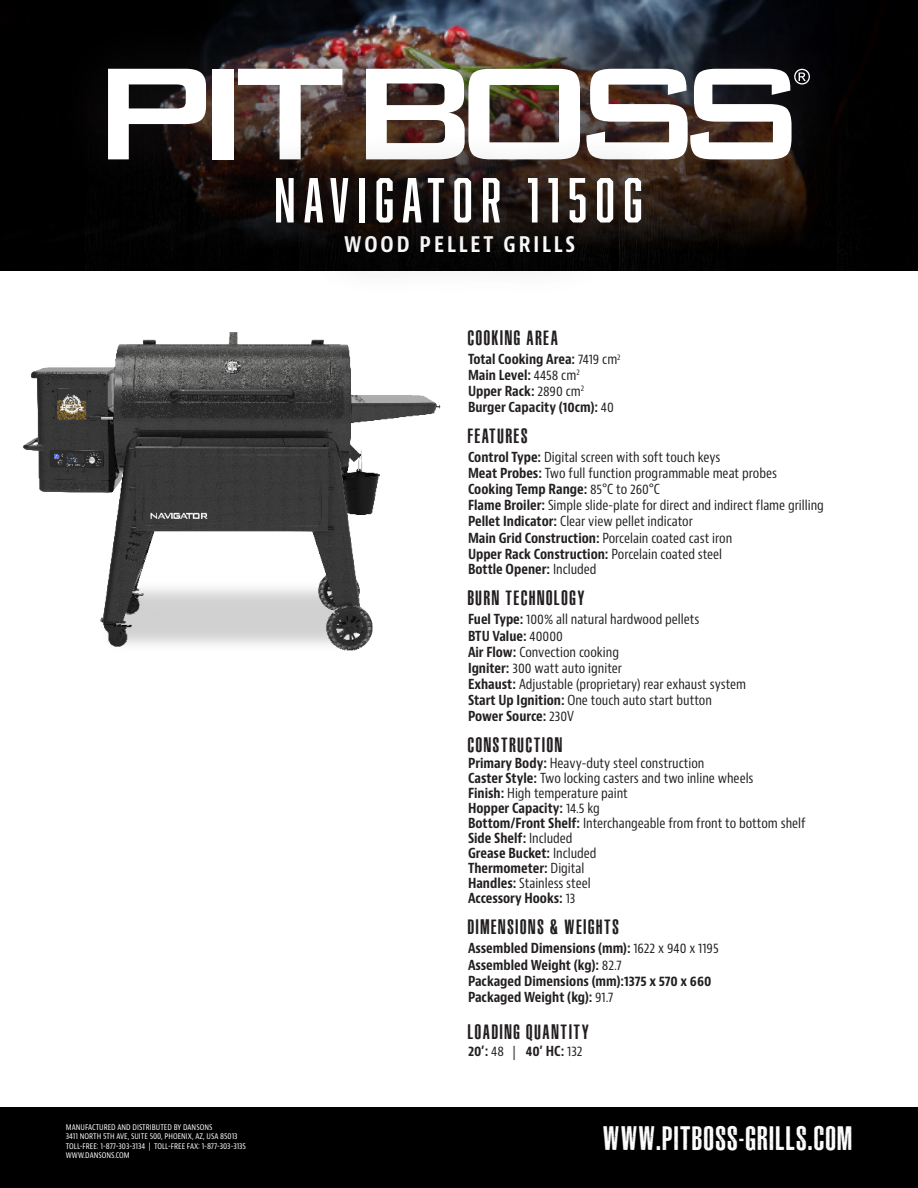
<style>
.page{position:relative;width:918px;height:1188px;background:#fff}
.page>*{position:absolute;margin:0;border:0;box-sizing:border-box;transform-origin:0 0}
.t1{font:58.5px "Abolition";letter-spacing:.14em;color:#fff}
.t2{font:700 31.5px "ASPHALTICGRAINCONDENSED";letter-spacing:.06em;color:#fff}
.LG_heads_centre{font:21px "ASPHALTICCLEAN";letter-spacing:.08em;color:#231f20}
.t3{font:700 condensed 21px "Bernino Sans";letter-spacing:.14em;color:#fff}
.LG_heads_centre-2{font:condensed 13.5px "Bernino Sans";color:#231f20}
.LG_heads_centre-3{font:700 condensed 13.5px/16.2px "Bernino Sans";color:#231f20}
.t4{font:condensed 8.25px/9.3px "Bernino Sans";color:#fff}
.s1{font-weight:400}
.s2{font-weight:700}
.s3{font-family:"ASPHALTICGRAINCONDENSED";font-stretch:normal;color:#4b4c4d}
</style>
<div class="page">
<div style="left:0;top:248px;width:918px;height:23px;background:#000"></div>
<img style="left:0;top:0;width:918px;height:248px">
<div style="left:0;top:1107px;width:918px;height:81px;background:#000"></div>
<div style="left:55px;top:16px;width:800px;height:196px;background:#231f20;opacity:.75"></div>
<svg style="left:108px;top:69px;width:98px;height:90px"></svg>
<div style="left:212px;top:69px;width:21px;height:90px;background:#fff"></div>
<svg style="left:238px;top:69px;width:104px;height:64px"></svg>
<img style="left:366px;top:69px;width:214px;height:64px">
<svg style="left:586px;top:69px;width:224px;height:90px"></svg>
<div style="left:304px;top:192px;width:312px;height:104px;background:#231f20;opacity:.75"></div>
<div style="left:231px;top:133px;width:455px;height:134px;background:#231f20;opacity:.75"></div>
<img style="left:23px;top:332px;width:418px;height:319px">
<p class="t1" style="left:274px;top:166px;width:370px">NAVIGATOR 1150G</p>
<p class="t3" style="left:344px;top:231px;width:233px">WOOD PELLET GRILLS</p>
<p class="LG_heads_centre" style="left:468px;top:324px;width:92px">COOKING AREA</p>
<p class="LG_heads_centre-3" style="left:468px;top:352px;width:154px">Total Cooking Area: <span class="s1">7419 cm</span><sup>2</sup></p>
<p class="LG_heads_centre-3" style="left:468px;top:367px;width:113px">Main Level: <span class="s1">4458 cm</span><sup>2</sup></p>
<p class="LG_heads_centre-3" style="left:468px;top:383px;width:118px">Upper Rack: <span class="s1">2890 cm</span><sup>2</sup></p>
<p class="LG_heads_centre-3" style="left:468px;top:399px;width:147px">Burger Capacity (10cm): <span class="s1">40</span></p>
<p class="LG_heads_centre" style="left:468px;top:422px;width:61px">FEATURES</p>
<p class="LG_heads_centre-2" style="left:468px;top:448px;width:254px"><span class="s2">Control Type:</span> Digital screen with soft touch keys</p>
<p class="LG_heads_centre-2" style="left:468px;top:465px;width:310px"><span class="s2">Meat Probes:</span> Two full function programmable meat probes</p>
<p class="LG_heads_centre-3" style="left:468px;top:481px;width:194px">Cooking Temp Range: <span class="s1">85°C to 260°C</span></p>
<p class="LG_heads_centre-2" style="left:468px;top:497px;width:357px"><span class="s2">Flame Broiler:</span> Simple slide-plate for direct and indirect flame grilling</p>
<p class="LG_heads_centre-2" style="left:468px;top:513px;width:226px"><span class="s2">Pellet Indicator:</span> Clear view pellet indicator</p>
<p class="LG_heads_centre-3" style="left:468px;top:530px;width:266px">Main Grid Construction: <span class="s1">Porcelain coated cast iron<br></span>Upper Rack Construction: <span class="s1">Porcelain coated steel</span></p>
<p class="LG_heads_centre-3" style="left:468px;top:562px;width:130px">Bottle Opener: <span class="s1">Included</span></p>
<p class="LG_heads_centre" style="left:468px;top:585px;width:119px">BURN TECHNOLOGY</p>
<p class="LG_heads_centre-2" style="left:468px;top:611px;width:233px"><span class="s2">Fuel Type:</span> 100% all natural hardwood pellets</p>
<p class="LG_heads_centre-3" style="left:468px;top:628px;width:96px">BTU Value: <span class="s1">40000</span></p>
<p class="LG_heads_centre-2" style="left:468px;top:644px;width:153px"><span class="s2">Air Flow:</span> Convection cooking</p>
<p class="LG_heads_centre-2" style="left:468px;top:660px;width:156px"><span class="s2">Igniter:</span> 300 watt auto igniter</p>
<p class="LG_heads_centre-2" style="left:468px;top:676px;width:280px"><span class="s2">Exhaust:</span> Adjustable (proprietary) rear exhaust system</p>
<p class="LG_heads_centre-2" style="left:468px;top:692px;width:245px"><span class="s2">Start Up Ignition:</span> One touch auto start button</p>
<p class="LG_heads_centre-3" style="left:468px;top:709px;width:108px">Power Source: <span class="s1">230V</span></p>
<p class="LG_heads_centre" style="left:468px;top:732px;width:96px">CONSTRUCTION</p>
<p class="LG_heads_centre-2" style="left:468px;top:755px;width:238px"><span class="s2">Primary Body:</span> Heavy-duty steel construction</p>
<p class="LG_heads_centre-2" style="left:468px;top:770px;width:287px"><span class="s2">Caster Style:</span> Two locking casters and two inline wheels</p>
<p class="LG_heads_centre-2" style="left:468px;top:785px;width:161px"><span class="s2">Finish:</span> High temperature paint</p>
<p class="LG_heads_centre-3" style="left:468px;top:801px;width:133px">Hopper Capacity: <span class="s1">14.5 kg</span></p>
<p class="LG_heads_centre-2" style="left:468px;top:815px;width:339px"><span class="s2">Bottom/Front Shelf:</span> Interchangeable from front to bottom shelf</p>
<p class="LG_heads_centre-3" style="left:468px;top:831px;width:106px">Side Shelf: <span class="s1">Included</span></p>
<p class="LG_heads_centre-3" style="left:468px;top:846px;width:130px">Grease Bucket: <span class="s1">Included</span></p>
<p class="LG_heads_centre-3" style="left:468px;top:861px;width:118px">Thermometer: <span class="s1">Digital</span></p>
<p class="LG_heads_centre-2" style="left:468px;top:875px;width:124px"><span class="s2">Handles:</span> Stainless steel</p>
<p class="LG_heads_centre-3" style="left:468px;top:891px;width:109px">Accessory Hooks: <span class="s1">13</span></p>
<p class="LG_heads_centre" style="left:468px;top:914px;width:153px">DIMENSIONS &amp; WEIGHTS</p>
<p class="LG_heads_centre-3" style="left:468px;top:941px;width:252px">Assembled Dimensions (mm): <span class="s1">1622 x 940 x 1195</span></p>
<p class="LG_heads_centre-3" style="left:468px;top:957px;width:155px">Assembled Weight (kg): <span class="s1">82.7</span></p>
<p class="LG_heads_centre-3" style="left:468px;top:973px;width:245px">Packaged Dimensions (mm):1375 x 570 x 660</p>
<p class="LG_heads_centre-3" style="left:468px;top:989px;width:147px">Packaged Weight (kg): <span class="s1">91.7</span></p>
<p class="LG_heads_centre" style="left:468px;top:1018px;width:123px">LOADING QUANTITY</p>
<p class="LG_heads_centre-3" style="left:468px;top:1043px;width:116px">20’: <span class="s1">48</span> <span class="s3">|</span> 40’ HC: <span class="s1">132</span></p>
<p class="t4" style="left:66px;top:1122px;width:182px">MANUFACTURED AND DISTRIBUTED BY DANSONS<br>3411 NORTH 5TH AVE, SUITE 500, PHOENIX, AZ, USA 85013<br>TOLL-FREE: 1-877-303-3134 | TOLL-FREE FAX: 1-877-303-3135<br>WWW.DANSONS.COM</p>
<h2 class="t2" style="left:603px;top:1119px;width:250px">WWW.PITBOSS-GRILLS.COM</h2>
</div>
